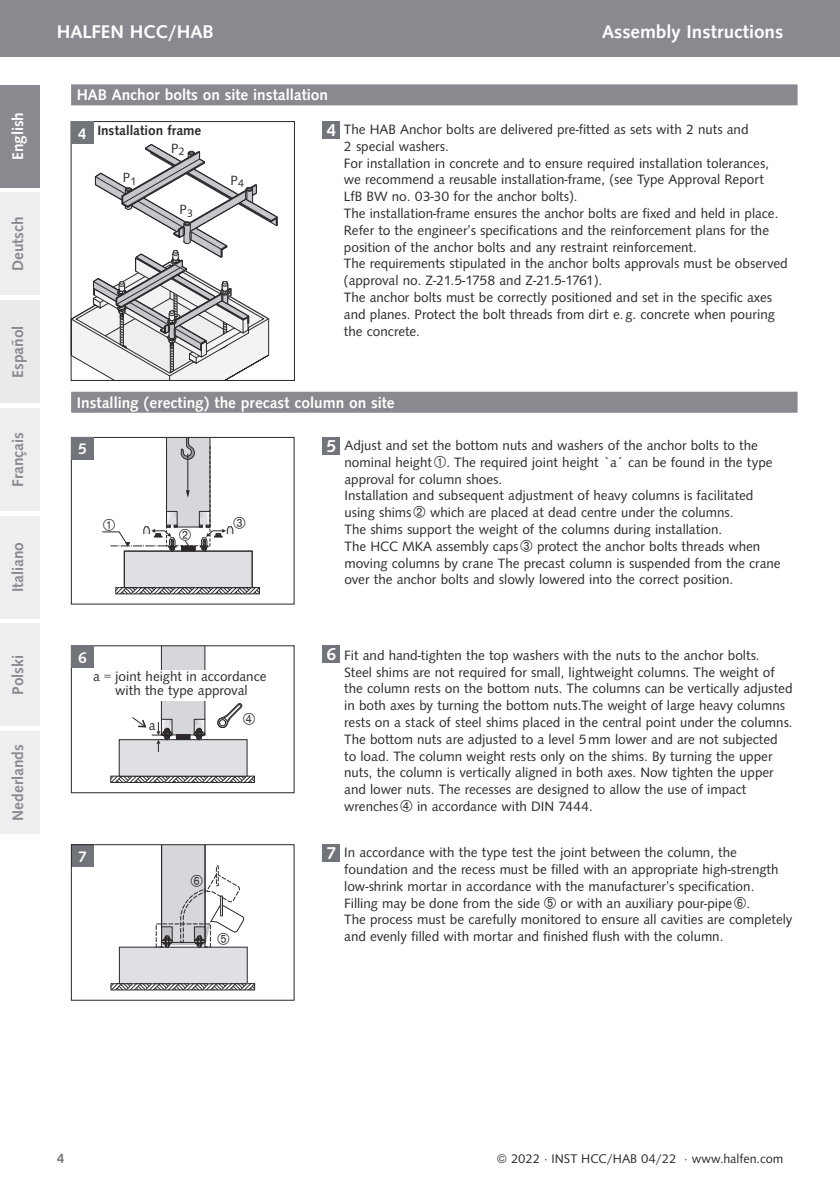
<style>
.page{position:relative;width:840px;height:1191px;background:#fff}
.page>*{position:absolute;margin:0;border:0;box-sizing:border-box;transform-origin:0 0}
.t1{font:500 19px "Syntax TOT";color:#fff}
.t2{font:500 16px "Syntax TOT";color:#fff}
.t3{font:500 16px "Syntax TOT";color:#888a8f}
.t4{font:14px/16.8px "Syntax TOT";color:#2c282c}
.t5{font:500 14px "Syntax TOT";color:#2c282c}
.t6{font:500 14px "Syntax TOT";color:#717478}
.t7{font:13.8px "Syntax TOT";color:#2c282c}
.t8{font:13px "Syntax TOT";color:#2c282c}
.s1{font-weight:500;font-size:18px;color:#fff}
</style>
<div class="page">
<svg style="left:73px;top:144px;width:205px;height:235px"></svg>
<div style="left:71px;top:121px;width:223px;height:260px;border:1px solid #2c282c"></div>
<div style="left:71px;top:84px;width:726px;height:21px;background:#888a8f"></div>
<div style="left:322px;top:437px;width:17px;height:17px;background:#717478"></div>
<div style="left:322px;top:844px;width:17px;height:17px;background:#717478"></div>
<div style="left:322px;top:645px;width:17px;height:17px;background:#717478"></div>
<div style="left:322px;top:121px;width:17px;height:17px;background:#717478"></div>
<div style="left:71px;top:392px;width:726px;height:21px;background:#888a8f"></div>
<div style="left:71px;top:121px;width:22px;height:23px;background:#717478"></div>
<div style="left:115px;top:587px;width:144px;height:7px;border:1px solid #2c282c"></div>
<div style="left:124px;top:551px;width:128px;height:36px;background:#dee0e3"></div>
<div style="left:124px;top:551px;width:128px;height:37px;border:1px solid #2c282c"></div>
<svg style="left:116px;top:587px;width:143px;height:7px"></svg>
<div style="left:71px;top:437px;width:223px;height:167px;border:1px solid #2c282c"></div>
<div style="left:71px;top:437px;width:23px;height:23px;background:#717478"></div>
<div style="left:110px;top:776px;width:144px;height:6px;border:1px solid #2c282c"></div>
<div style="left:119px;top:739px;width:128px;height:37px;background:#dee0e3"></div>
<div style="left:119px;top:739px;width:128px;height:37px;border:1px solid #2c282c"></div>
<svg style="left:131px;top:647px;width:74px;height:105px"></svg>
<svg style="left:111px;top:776px;width:143px;height:7px"></svg>
<div style="left:71px;top:645px;width:223px;height:148px;border:1px solid #2c282c"></div>
<div style="left:93px;top:670px;width:199px;height:30px;background:#fff"></div>
<div style="left:71px;top:844px;width:23px;height:23px;background:#717478"></div>
<div style="left:71px;top:645px;width:23px;height:23px;background:#717478"></div>
<div style="left:111px;top:983px;width:144px;height:7px;border:1px solid #2c282c"></div>
<div style="left:71px;top:844px;width:223px;height:156px;border:1px solid #2c282c"></div>
<div style="left:0;top:0;width:839px;height:57px;background:#888a8f"></div>
<div style="left:0;top:193px;width:40px;height:102px;background:#edeeef"></div>
<div style="left:0;top:516px;width:40px;height:102px;background:#edeeef"></div>
<div style="left:0;top:85px;width:40px;height:102px;background:#888a8f"></div>
<div style="left:0;top:408px;width:40px;height:102px;background:#edeeef"></div>
<div style="left:0;top:731px;width:40px;height:102px;background:#edeeef"></div>
<div style="left:0;top:624px;width:40px;height:102px;background:#edeeef"></div>
<div style="left:0;top:300px;width:40px;height:103px;background:#eaeaec"></div>
<svg style="left:102px;top:437px;width:143px;height:114px"></svg>
<svg style="left:217px;top:703px;width:26px;height:25px"></svg>
<svg style="left:111px;top:844px;width:143px;height:146px"></svg>
<p class="t2" style="left:12px;top:160px;width:49px;rotate:-90deg">English</p>
<p class="t3" style="left:12px;top:271px;width:56px;rotate:-90deg">Deutsch</p>
<p class="t3" style="left:12px;top:378px;width:54px;rotate:-90deg">Español</p>
<p class="t3" style="left:12px;top:487px;width:56px;rotate:-90deg">Français</p>
<p class="t3" style="left:12px;top:592px;width:52px;rotate:-90deg">Italiano</p>
<p class="t3" style="left:12px;top:694px;width:41px;rotate:-90deg">Polski</p>
<p class="t3" style="left:12px;top:821px;width:78px;rotate:-90deg">Nederlands</p>
<h1 class="t1" style="left:57px;top:25px;width:158px">HALFEN HCC/HAB</h1>
<h1 class="t1" style="left:601px;top:25px;width:182px">Assembly Instructions</h1>
<p class="t2" style="left:77px;top:89px;width:253px">HAB Anchor bolts on site installation</p>
<p class="t2" style="left:78px;top:127px;width:10px">4</p>
<p class="t5" style="left:97px;top:124px;width:106px">Installation frame</p>
<p class="t7" style="left:123px;top:172px;width:15px">P<sub>1</sub></p>
<p class="t7" style="left:171px;top:143px;width:15px">P<sub>2</sub></p>
<p class="t7" style="left:179px;top:204px;width:15px">P<sub>3</sub></p>
<p class="t7" style="left:230px;top:175px;width:15px">P<sub>4</sub></p>
<p class="t4" style="left:344px;top:122px;width:445px;text-indent:-18px"><span class="s1">4</span> The HAB Anchor bolts are delivered pre-fitted as sets with 2 nuts and<br>2 special washers.<br>For installation in concrete and to ensure required installation tolerances, we recommend a reusable installation-frame, (see Type Approval Report<br>LfB BW no. 03-30 for the anchor bolts).<br>The installation-frame ensures the anchor bolts are fixed and held in place.<br>Refer to the engineer’s specifications and the reinforcement plans for the position of the anchor bolts and any restraint reinforcement.<br>The requirements stipulated in the anchor bolts approvals must be observed (approval no. Z-21.5-1758 and Z-21.5-1761).<br>The anchor bolts must be correctly positioned and set in the specific axes and planes. Protect the bolt threads from dirt e. g. concrete when pouring the concrete.</p>
<p class="t2" style="left:77px;top:396px;width:319px">Installing (erecting) the precast column on site</p>
<p class="t2" style="left:78px;top:443px;width:10px">5</p>
<p class="t2" style="left:78px;top:651px;width:10px">6</p>
<p class="t4" style="left:93px;top:670px;width:175px;line-height:14px;text-align:center">a = joint height in accordance with the type approval</p>
<p class="t2" style="left:78px;top:850px;width:10px">7</p>
<p class="t4" style="left:149px;top:718px;width:8px">a</p>
<p class="t4" style="left:344px;top:438px;width:429px;text-indent:-18px"><span class="s1">5</span> Adjust and set the bottom nuts and washers of the anchor bolts to the nominal height . The required joint height `a´ can be found in the type approval for column shoes.<br>Installation and subsequent adjustment of heavy columns is facilitated using shims</p>
<p class="t4" style="left:344px;top:505px;width:390px;text-indent:85px">which are placed at dead centre under the columns.<br>The shims support the weight of the columns during installation.<br>The HCC MKA assembly caps</p>
<p class="t4" style="left:344px;top:539px;width:437px;text-indent:192px">protect the anchor bolts threads when moving columns by crane The precast column is suspended from the crane over the anchor bolts and slowly lowered into the correct position.</p>
<p class="t4" style="left:344px;top:648px;width:449px;text-indent:-18px"><span class="s1">6</span> Fit and hand-tighten the top washers with the nuts to the anchor bolts.<br>Steel shims are not required for small, lightweight columns. The weight of the column rests on the bottom nuts. The columns can be vertically adjusted in both axes by turning the bottom nuts.The weight of large heavy columns rests on a stack of steel shims placed in the central point under the columns.<br>The bottom nuts are adjusted to a level 5 mm lower and are not subjected to load. The column weight rests only on the shims. By turning the upper nuts, the column is vertically aligned in both axes. Now tighten the upper and lower nuts. The recesses are designed to allow the use of impact wrenches</p>
<p class="t4" style="left:417px;top:799px;width:177px">in accordance with DIN 7444.</p>
<p class="t4" style="left:344px;top:845px;width:435px;text-indent:-18px"><span class="s1">7</span> In accordance with the type test the joint between the column, the foundation and the recess must be filled with an appropriate high-strength low-shrink mortar in accordance with the manufacturer’s specification.<br>Filling may be done from the side</p>
<p class="t4" style="left:344px;top:895px;width:449px;text-indent:216px">or with an auxiliary pour-pipe .<br>The process must be carefully monitored to ensure all cavities are completely and evenly filled with mortar and finished flush with the column.</p>
<p class="t6" style="left:57px;top:1152px;width:9px">4</p>
<p class="t8" style="left:496px;top:1153px;width:287px">© 2022 · INST HCC/HAB 04/22 · www.halfen.com</p>
</div>
